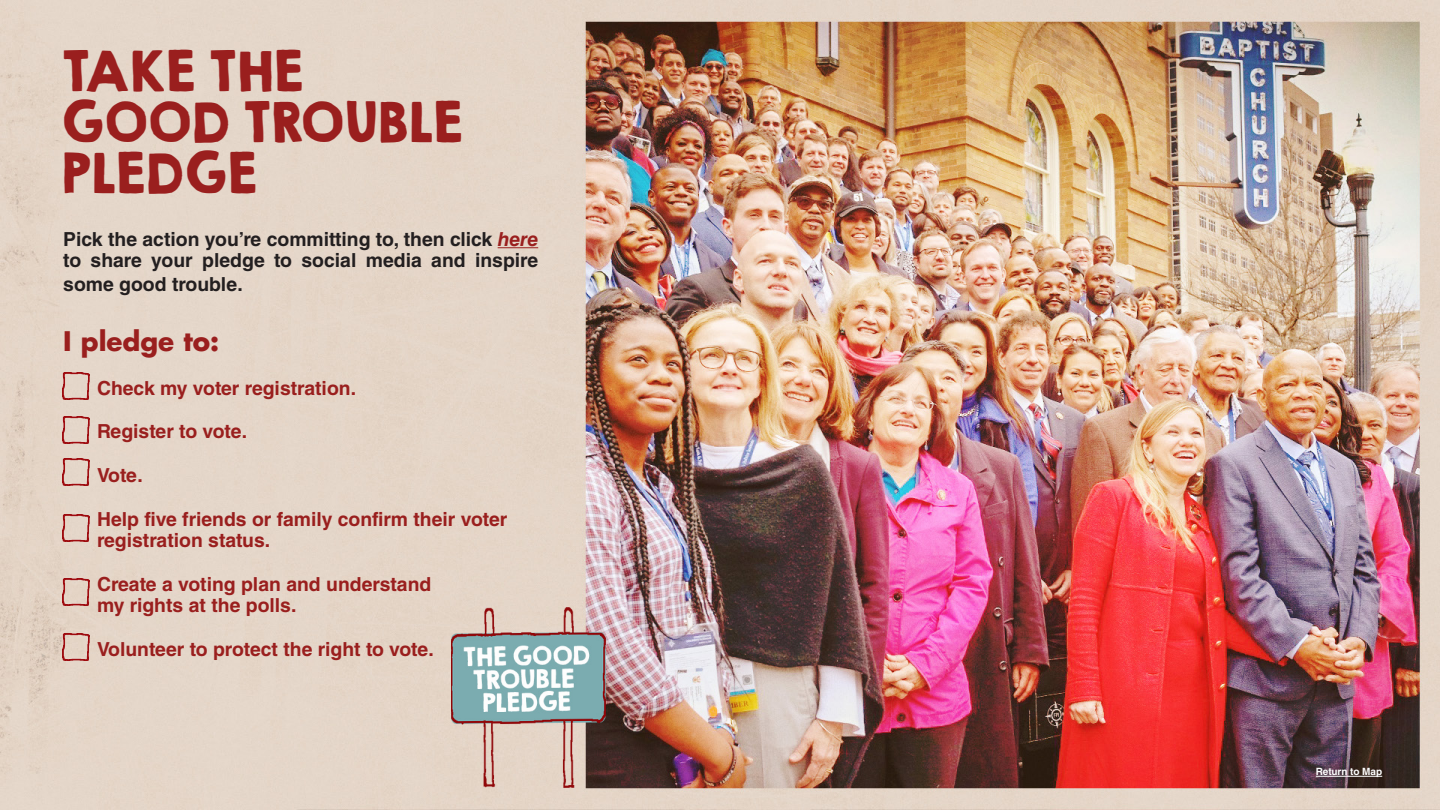
<style>
.page{position:relative;width:1440px;height:810px;background:#fff}
.page>*{position:absolute;margin:0;border:0;box-sizing:border-box;transform-origin:0 0}
.t1{font:50px/51.2px "KGHAPPY Solid";letter-spacing:-.06em;color:#9a1f1e}
.t2{font:700 26.25px "Futura Std";color:#9a1f1e}
.t3{font:700 19.38px/21.2px "Helvetica LT Std";color:#9a1f1e}
.t4{font:700 19.38px/21.2px "Helvetica LT Std";color:#231f20}
.t5{font:700 10px "Helvetica LT Std";letter-spacing:-.005em;color:#fff}
.s1{font-style:italic;color:#9a1f1e}
</style>
<div class="page">
<img style="left:0;top:0;width:1440px;height:810px">
<img style="left:452px;top:608px;width:153px;height:179px">
<hr style="left:498px;top:247px;width:40px;height:1px;background:#9a1f1e">
<img style="left:62px;top:372px;width:27px;height:27px">
<img style="left:62px;top:515px;width:27px;height:27px">
<img style="left:62px;top:416px;width:27px;height:27px">
<img style="left:62px;top:579px;width:27px;height:27px">
<img style="left:62px;top:459px;width:27px;height:27px">
<img style="left:62px;top:634px;width:27px;height:27px">
<hr style="left:1316px;top:776px;width:66px;height:1px;background:#fff">
<p class="t1" style="left:58px;top:45px;width:247px">TAKE THE</p>
<p class="t1" style="left:58px;top:96px;width:406px">GOOD TROUBLE<br>PLEDGE</p>
<p class="t4" style="left:63px;top:228px;width:476px">Pick the action you’re committing to, then click <span class="s1">here </span>to share your pledge to social media and inspire</p>
<p class="t4" style="left:63px;top:273px;width:181px">some good trouble.</p>
<p class="t2" style="left:63px;top:324px;width:157px">I pledge to:</p>
<p class="t3" style="left:97px;top:377px;width:261px">Check my voter registration.</p>
<p class="t3" style="left:97px;top:421px;width:152px">Register to vote.</p>
<p class="t3" style="left:97px;top:464px;width:47px">Vote.</p>
<p class="t3" style="left:97px;top:508px;width:412px">Help five friends or family confirm their voter registration status.</p>
<p class="t3" style="left:97px;top:573px;width:336px">Create a voting plan and understand</p>
<p class="t3" style="left:97px;top:594px;width:201px">my rights at the polls.</p>
<p class="t3" style="left:97px;top:638px;width:338px">Volunteer to protect the right to vote.</p>
<p class="t5" style="left:1316px;top:766px;width:68px">Return to Map</p>
</div>
